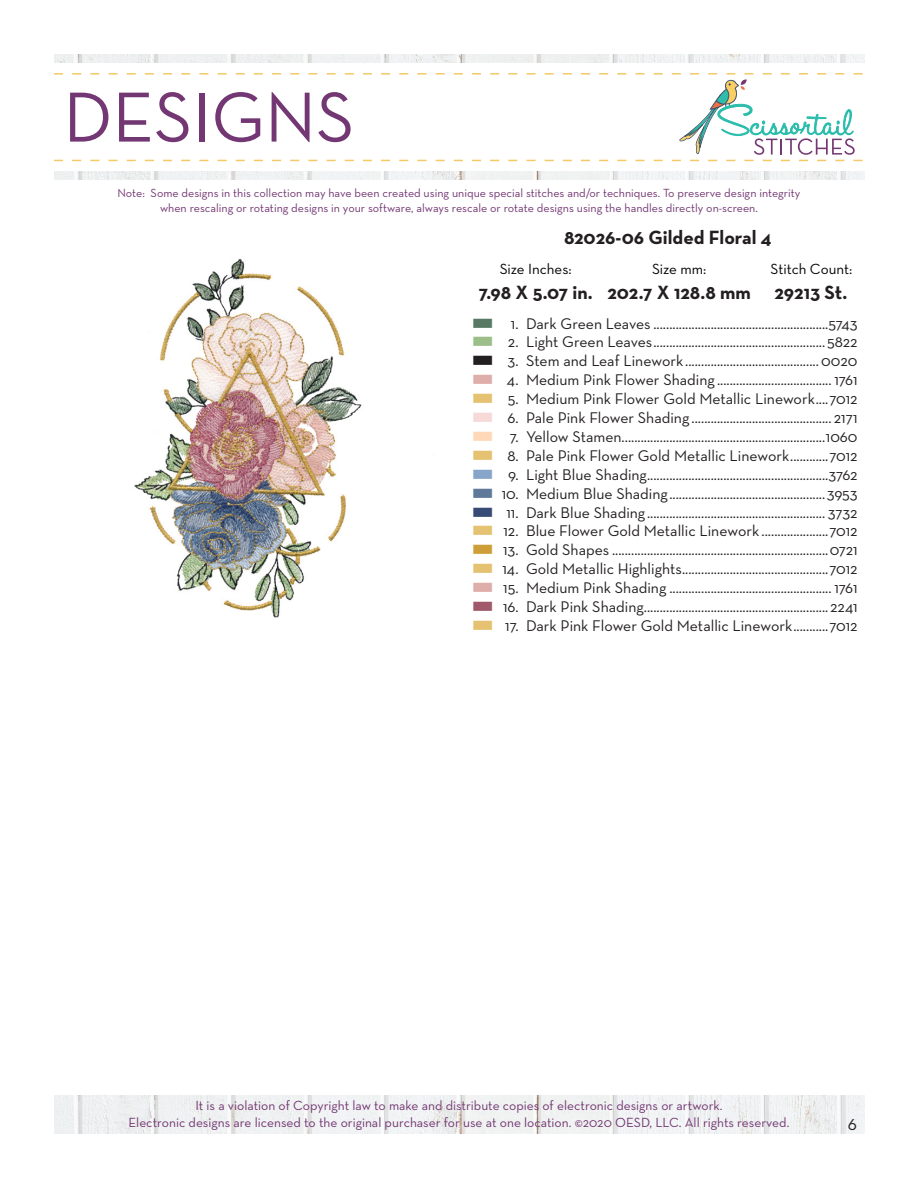
<style>
.page{position:relative;width:918px;height:1188px;background:#fff}
.page>*{position:absolute;margin:0;border:0;box-sizing:border-box;transform-origin:0 0}
.t1{font:72px "Neutra Text";color:#733873}
.t2{font:700 19.5px "Neutra Text";color:#231f20}
.t3{font:18px "Neutra Text";color:#231f20}
.t4{font:15.75px "Neutra Text";color:#231f20}
.t5{font:15px "Neutra Text";color:#040503}
.t6{font:13.5px "Neutra Text";color:#733873}
.t7{font:12px "Neutra Text";color:#733873}
.s1{color:#587a65}
.s2{color:#9cbe89}
.s3{color:#deaeab}
.s4{color:#e4c271}
.s5{color:#f7d9d8}
.s6{color:#fed8b7}
.s7{color:#87a5c9}
.s8{color:#60789a}
.s9{color:#384b76}
.s10{color:#ce9f38}
.s11{color:#a0596a}
</style>
<div class="page">
<img style="left:54px;top:1096px;width:810px;height:38px">
<img style="left:54px;top:54px;width:810px;height:126px">
<div style="left:29px;top:63px;width:863px;height:108px;background:#fff"></div>
<svg style="left:54px;top:73px;width:809px;height:88px"></svg>
<img style="left:134px;top:259px;width:228px;height:359px">
<p class="t1" style="left:63px;top:73px;width:293px">DESIGNS</p>
<p class="t7" style="left:117px;top:186px;width:685px">Note: Some designs in this collection may have been created using unique special stitches and/or techniques. To preserve design integrity</p>
<p class="t7" style="left:160px;top:200px;width:599px">when rescaling or rotating designs in your software, always rescale or rotate designs using the handles directly on-screen.</p>
<p class="t2" style="left:564px;top:225px;width:209px">82026-06 Gilded Floral 4</p>
<p class="t2" style="left:479px;top:280px;width:115px">7.98 X 5.07 in.</p>
<p class="t2" style="left:607px;top:280px;width:145px">202.7 X 128.8 mm</p>
<p class="t2" style="left:775px;top:280px;width:74px">29213 St.</p>
<p class="t5" style="left:500px;top:260px;width:73px">Size Inches:</p>
<p class="t5" style="left:652px;top:260px;width:56px">Size mm:</p>
<p class="t5" style="left:770px;top:260px;width:83px">Stitch Count:</p>
<p class="t4" style="left:472px;top:314px;width:387px"><span class="s1">■</span> 1. Dark Green Leaves .......................................................5743</p>
<p class="t4" style="left:472px;top:333px;width:387px"><span class="s2">■</span> 2. Light Green Leaves...................................................... 5822</p>
<p class="t4" style="left:472px;top:351px;width:387px">■ 3. Stem and Leaf Linework .......................................... 0020</p>
<p class="t4" style="left:472px;top:370px;width:387px"><span class="s3">■</span> 4. Medium Pink Flower Shading .................................... 1761</p>
<p class="t4" style="left:472px;top:389px;width:387px"><span class="s4">■</span> 5. Medium Pink Flower Gold Metallic Linework....7012</p>
<p class="t4" style="left:472px;top:408px;width:387px"><span class="s5">■</span> 6. Pale Pink Flower Shading ............................................ 2171</p>
<p class="t4" style="left:472px;top:427px;width:387px"><span class="s6">■</span> 7. Yellow Stamen................................................................1060</p>
<p class="t4" style="left:472px;top:446px;width:387px"><span class="s4">■</span> 8. Pale Pink Flower Gold Metallic Linework............7012</p>
<p class="t4" style="left:472px;top:465px;width:387px"><span class="s7">■</span> 9. Light Blue Shading.........................................................3762</p>
<p class="t4" style="left:472px;top:484px;width:387px"><span class="s8">■</span> 10. Medium Blue Shading.................................................3953</p>
<p class="t4" style="left:472px;top:503px;width:387px"><span class="s9">■</span> 11. Dark Blue Shading........................................................ 3732</p>
<p class="t4" style="left:472px;top:522px;width:387px"><span class="s4">■</span> 12. Blue Flower Gold Metallic Linework .....................7012</p>
<p class="t4" style="left:472px;top:540px;width:387px"><span class="s10">■</span> 13. Gold Shapes ....................................................................0721</p>
<p class="t4" style="left:472px;top:559px;width:387px"><span class="s4">■</span> 14. Gold Metallic Highlights..............................................7012</p>
<p class="t4" style="left:472px;top:578px;width:387px"><span class="s3">■</span> 15. Medium Pink Shading ................................................... 1761</p>
<p class="t4" style="left:472px;top:597px;width:387px"><span class="s11">■</span> 16. Dark Pink Shading..........................................................2241</p>
<p class="t4" style="left:472px;top:616px;width:387px"><span class="s4">■</span> 17. Dark Pink Flower Gold Metallic Linework...........7012</p>
<p class="t6" style="left:195px;top:1098px;width:529px">It is a violation of Copyright law to make and distribute copies of electronic designs or artwork.</p>
<p class="t6" style="left:129px;top:1114px;width:662px">Electronic designs are licensed to the original purchaser for use at one location. ©2020 OESD, LLC. All rights reserved.</p>
<p class="t3" style="left:848px;top:1113px;width:11px">6</p>
</div>
